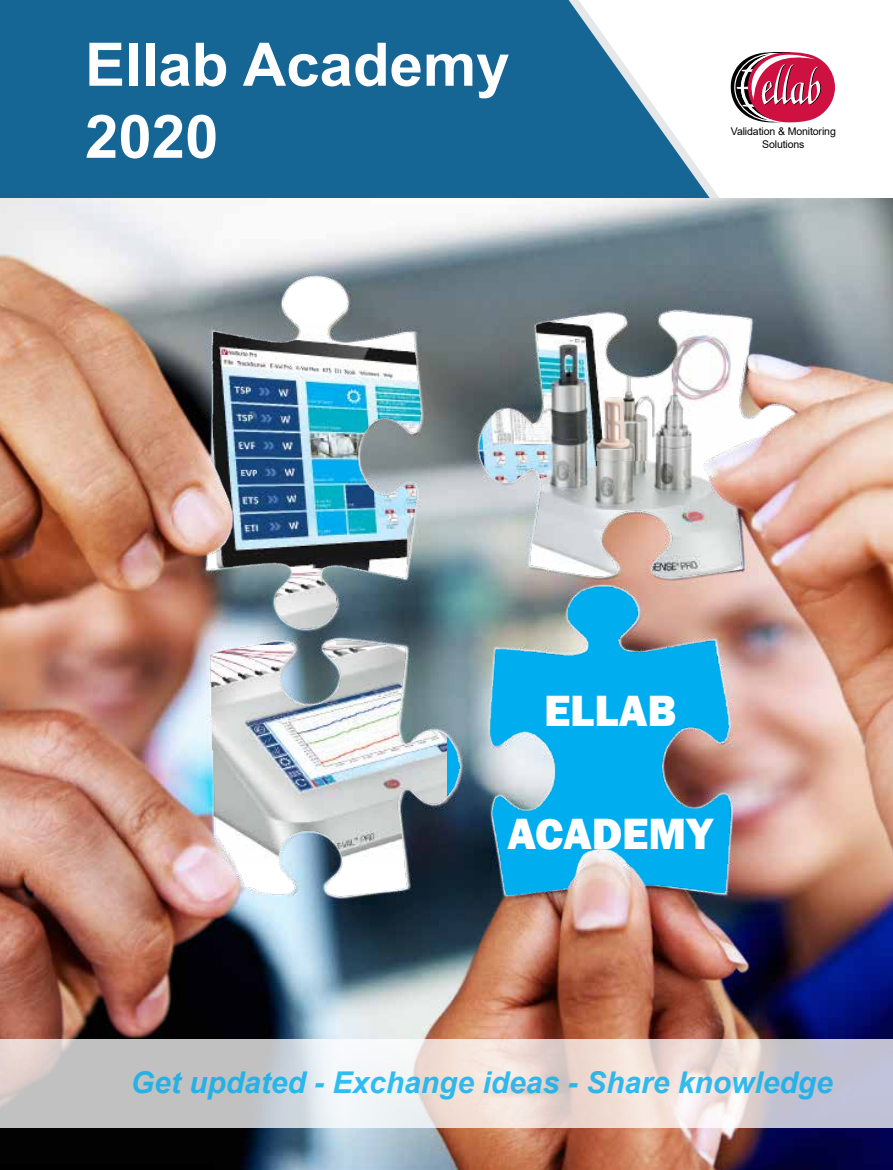
<style>
.page{position:relative;width:893px;height:1170px;background:#fff}
.page>*{position:absolute;margin:0;border:0;box-sizing:border-box;transform-origin:0 0}
.t1{font:700 60px/72px "Arial";color:#fff}
.t2{font:800 45px "Franklin Gothic";color:#fff}
.t3{font:italic 700 30px "Arial";color:#00aeef}
.t4{font:10.5px/12.6px "Arial";letter-spacing:-.01em;color:#000;text-align:center}
</style>
<div class="page">
<svg style="left:730px;top:52px;width:105px;height:70px"></svg>
<svg style="left:0;top:0;width:710px;height:198px;background:#2c749e"></svg>
<img style="left:0;top:198px;width:893px;height:971px">
<svg style="left:0;top:1038px;width:893px;height:89px;background:#d9d3d3"></svg>
<h1 class="t1" style="left:85px;top:29px;width:426px">Ellab Academy<br>2020</h1>
<p class="t4" style="left:731px;top:125px;width:106px">Validation &amp; Monitoring<br>Solutions</p>
<h2 class="t2" style="left:544px;top:682px;width:134px">ELLAB</h2>
<h2 class="t2" style="left:507px;top:805px;width:207px">ACADEMY</h2>
<p class="t3" style="left:131px;top:1062px;width:703px">Get updated - Exchange ideas - Share knowledge</p>
</div>
